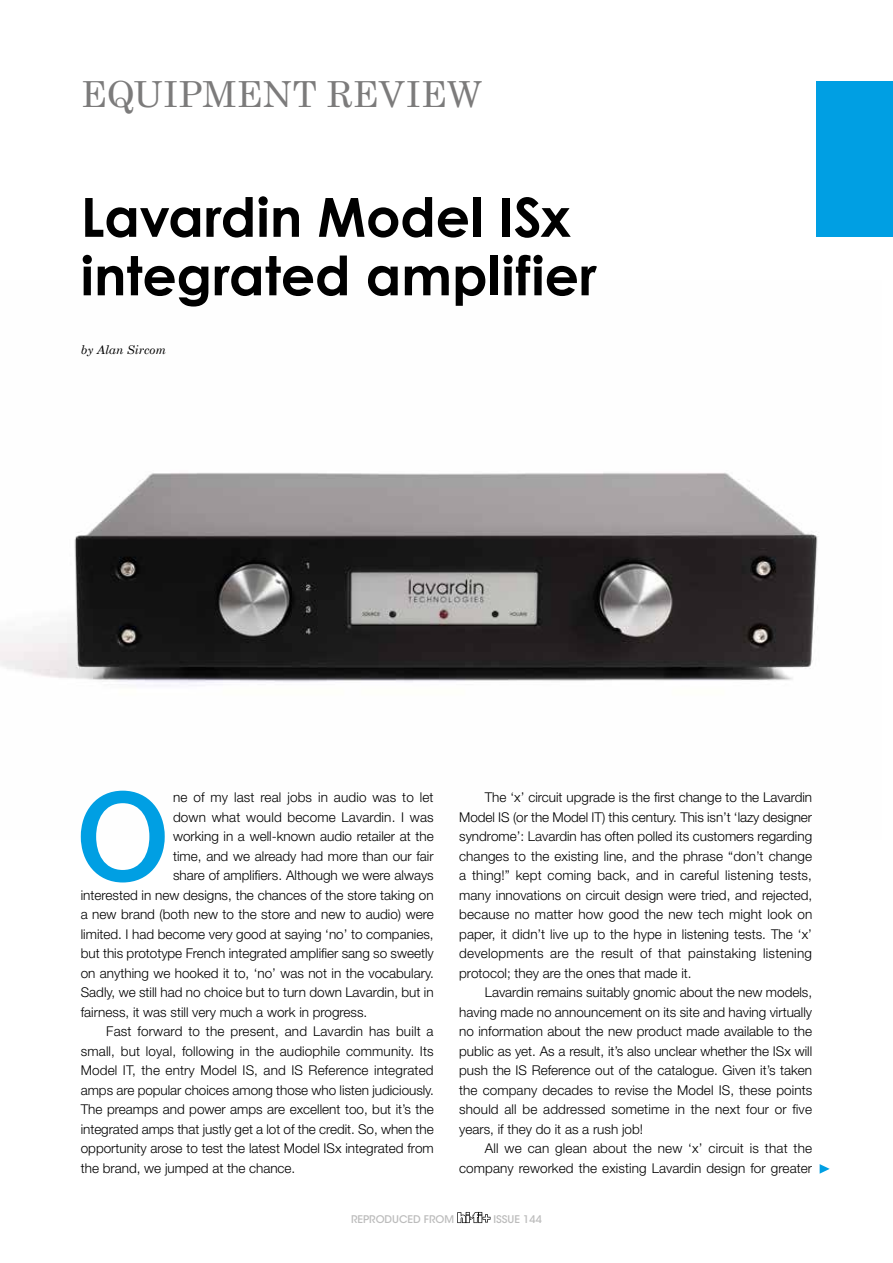
<style>
.page{position:relative;width:893px;height:1263px;background:#fff}
.page>*{position:absolute;margin:0;border:0;box-sizing:border-box;transform-origin:0 0}
.t1{font:500 122.7px "Helvetica Neue LT Std";color:#009fe3}
.t2{font:700 54px/58.5px "Century Gothic";color:#000}
.t3{font:36px "Century Schoolbook";color:#7c7b7b}
.t4{font:300 13.5px/19.5px "Helvetica Neue LT Std";color:#000;text-align:justify}
.t5{font:italic 12px "Century Schoolbook";color:#000}
.t6{font:500 10.5px "ITC Avant Garde Std";color:#bcbcbc}
</style>
<div class="page">
<div style="left:816px;top:81px;width:77px;height:156px;background:#009fe3"></div>
<img style="left:0;top:472px;width:818px;height:214px">
<svg style="left:820px;top:1164px;width:10px;height:10px"></svg>
<svg style="left:457px;top:1212px;width:33px;height:11px"></svg>
<h3 class="t3" style="left:81px;top:72px;width:403px">EQUIPMENT REVIEW</h3>
<h2 class="t2" style="left:81px;top:187px;width:518px">Lavardin Model ISx integrated amplifier</h2>
<p class="t5" style="left:81px;top:342px;width:87px">by Alan Sircom</p>
<h1 class="t1" style="left:76px;top:763px;width:95px">O</h1>
<p class="t4" style="left:173px;top:787px;width:262px">ne of my last real jobs in audio was to let</p>
<p class="t4" style="left:173px;top:807px;width:262px">down what would become Lavardin. I was</p>
<p class="t4" style="left:173px;top:826px;width:262px">working in a well-known audio retailer at the</p>
<p class="t4" style="left:173px;top:846px;width:262px">time, and we already had more than our fair</p>
<p class="t4" style="left:173px;top:865px;width:262px">share of amplifiers. Although we were always</p>
<p class="t4" style="left:81px;top:885px;width:354px">interested in new designs, the chances of the store taking on</p>
<p class="t4" style="left:81px;top:904px;width:354px">a new brand (both new to the store and new to audio) were</p>
<p class="t4" style="left:81px;top:924px;width:354px">limited. I had become very good at saying ‘no’ to companies,</p>
<p class="t4" style="left:81px;top:943px;width:354px">but this prototype French integrated amplifier sang so sweetly</p>
<p class="t4" style="left:81px;top:963px;width:354px">on anything we hooked it to, ‘no’ was not in the vocabulary.</p>
<p class="t4" style="left:81px;top:982px;width:354px">Sadly, we still had no choice but to turn down Lavardin, but in</p>
<p class="t4" style="left:81px;top:1002px;width:288px">fairness, it was still very much a work in progress.</p>
<p class="t4" style="left:106px;top:1021px;width:329px">Fast forward to the present, and Lavardin has built a</p>
<p class="t4" style="left:81px;top:1041px;width:354px">small, but loyal, following in the audiophile community. Its</p>
<p class="t4" style="left:81px;top:1060px;width:354px">Model IT, the entry Model IS, and IS Reference integrated</p>
<p class="t4" style="left:81px;top:1080px;width:355px">amps are popular choices among those who listen judiciously.</p>
<p class="t4" style="left:81px;top:1099px;width:354px">The preamps and power amps are excellent too, but it’s the</p>
<p class="t4" style="left:81px;top:1119px;width:354px">integrated amps that justly get a lot of the credit. So, when the</p>
<p class="t4" style="left:81px;top:1138px;width:354px">opportunity arose to test the latest Model ISx integrated from</p>
<p class="t4" style="left:81px;top:1158px;width:216px">the brand, we jumped at the chance.</p>
<p class="t4" style="left:459px;top:787px;width:355px;text-indent:26px">The ‘x’ circuit upgrade is the first change to the Lavardin Model IS (or the Model IT) this century. This isn’t ‘lazy designer syndrome’: Lavardin has often polled its customers regarding changes to the existing line, and the phrase “don’t change a thing!” kept coming back, and in careful listening tests, many innovations on circuit design were tried, and rejected, because no matter how good the new tech might look on paper, it didn’t live up to the hype in listening tests. The ‘x’ developments are the result of that painstaking listening protocol; they are the ones that made it.</p>
<p class="t4" style="left:459px;top:982px;width:355px;text-indent:26px">Lavardin remains suitably gnomic about the new models, having made no announcement on its site and having virtually no information about the new product made available to the public as yet. As a result, it’s also unclear whether the ISx will push the IS Reference out of the catalogue. Given it’s taken the company decades to revise the Model IS, these points should all be addressed sometime in the next four or five years, if they do it as a rush job!</p>
<p class="t4" style="left:459px;top:1138px;width:354px;text-align:right">All we can glean about the new ‘x’ circuit is that the company reworked the existing Lavardin design for greater</p>
<p class="t6" style="left:351px;top:1213px;width:104px">REPRODUCED FROM</p>
<p class="t6" style="left:493px;top:1213px;width:50px">ISSUE 144</p>
</div>
